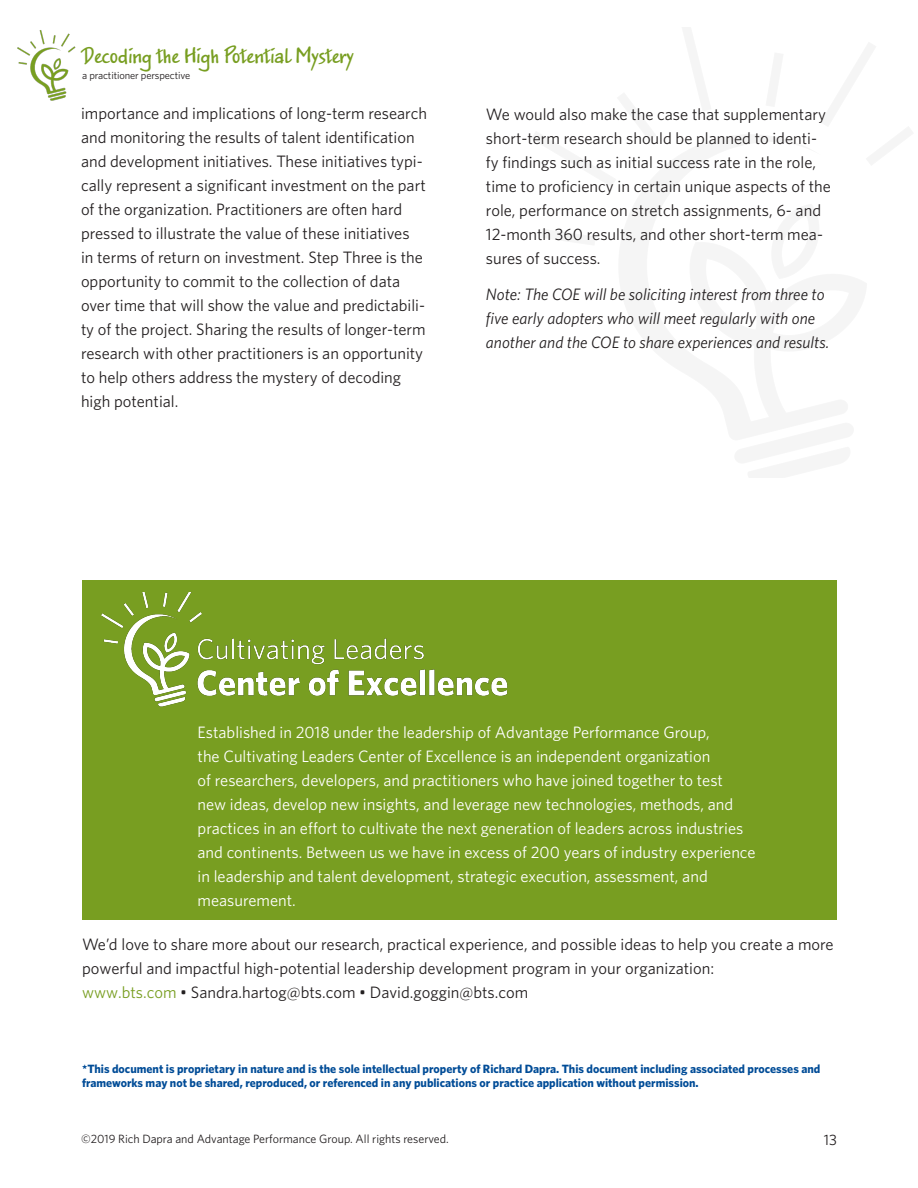
<style>
.page{position:relative;width:918px;height:1188px;background:#fff}
.page>*{position:absolute;margin:0;border:0;box-sizing:border-box;transform-origin:0 0}
.t1{font:19.5px "Jakob";letter-spacing:.01em;color:#789e21}
.Body{font:16.5px/24px "Whitney";color:#231f20}
.Heading_1{font:16.5px/24px "Whitney";color:#fff}
.Body-2{font:italic 16.5px/24px "Whitney";color:#231f20}
.t2{font:15px "Whitney";color:#231f20}
.t3{font:700 12px/14.4px "Whitney";color:#004c97}
.t4{font:12px "Whitney";color:#231f20}
.t5{font:10.5px "Whitney";letter-spacing:-.01em;color:#231f20}
.s1{color:#789e21}
</style>
<div class="page">
<img style="left:17px;top:30px;width:59px;height:71px">
<div style="left:82px;top:580px;width:755px;height:339px;background:#789e21"></div>
<img style="left:101px;top:593px;width:407px;height:114px">
<p class="t1" style="left:82px;top:41px;width:273px">Decoding the High Potential Mystery</p>
<p class="t5" style="left:82px;top:69px;width:110px">a practitioner perspective</p>
<p class="Body" style="left:81px;top:101px;width:348px">importance and implications of long-term research and monitoring the results of talent identification and development initiatives. These initiatives typi&shy;cally represent a significant investment on the part of the organization. Practitioners are often hard pressed to illustrate the value of these initiatives<br>in terms of return on investment. Step Three is the opportunity to commit to the collection of data over time that will show the value and predictabili&shy;ty of the project. Sharing the results of longer-term research with other practitioners is an opportunity to help others address the mystery of decoding high potential.</p>
<p class="Body" style="left:486px;top:102px;width:346px">We would also make the case that supplementary short-term research should be planned to identi&shy;fy findings such as initial success rate in the role, time to proficiency in certain unique aspects of the role, performance on stretch assignments, 6- and 12-month 360 results, and other short-term mea&shy;sures of success.</p>
<p class="Body-2" style="left:486px;top:282px;width:345px">Note: The COE will be soliciting interest from three to five early adopters who will meet regularly with one another and the COE to share experiences and results.</p>
<p class="Heading_1" style="left:198px;top:719px;width:560px">Established in 2018 under the leadership of Advantage Performance Group,<br>the Cultivating Leaders Center of Excellence is an independent organization<br>of researchers, developers, and practitioners who have joined together to test new ideas, develop new insights, and leverage new technologies, methods, and practices in an effort to cultivate the next generation of leaders across industries and continents. Between us we have in excess of 200 years of industry experience in leadership and talent development, strategic execution, assessment, and measurement.</p>
<p class="Body" style="left:82px;top:932px;width:753px">We’d love to share more about our research, practical experience, and possible ideas to help you create a more powerful and impactful high-potential leadership development program in your organization:<br><span class="s1">www.bts.com</span> • Sandra.hartog@bts.com • David.goggin@bts.com</p>
<p class="t3" style="left:82px;top:1061px;width:740px">*This document is proprietary in nature and is the sole intellectual property of Richard Dapra. This document including associated processes and frameworks may not be shared, reproduced, or referenced in any publications or practice application without permission.</p>
<p class="t4" style="left:81px;top:1132px;width:369px">©2019 Rich Dapra and Advantage Performance Group. All rights reserved.</p>
<p class="t2" style="left:824px;top:1131px;width:15px">13</p>
</div>
